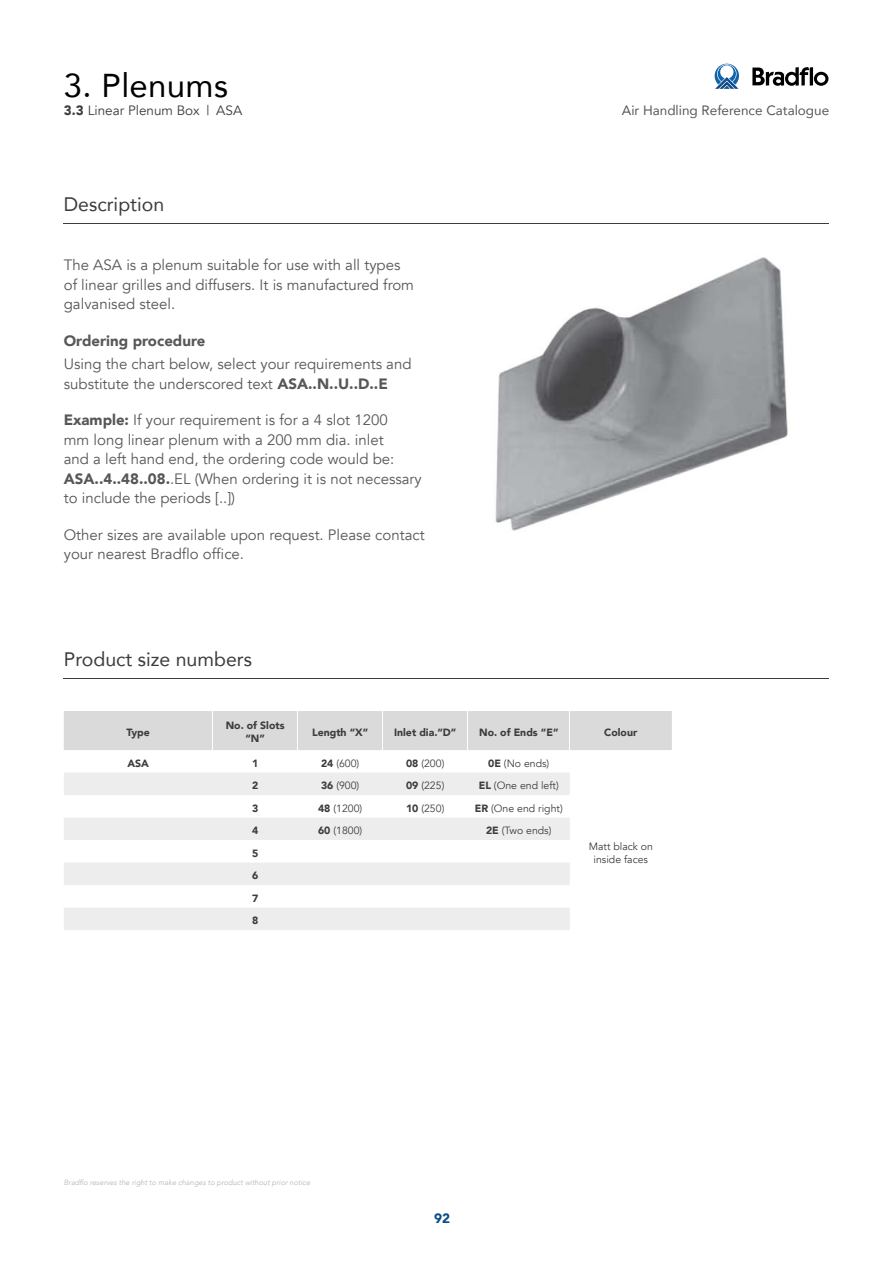
<style>
.page{position:relative;width:893px;height:1263px;background:#fff}
.page>*{position:absolute;margin:0;border:0;box-sizing:border-box;transform-origin:0 0}
.t1{font:33px "Avenir";letter-spacing:.01em;color:#000}
.t2{font:19.5px "Avenir";color:#3c3c3b}
.t3{font:15px/19.5px "Avenir";color:#575756}
.t4{font:900 15px "Avenir";color:#575756}
.t5{font:13.5px "Avenir";color:#575756}
.t6{font:13.5px "Avenir";color:#3c3c3b}
.t7{font:900 13.5px "Avenir";color:#0e4c89}
.t8{font:10.5px/13.5px "Avenir";color:#3c3c3b;text-align:center}
.t9{font:900 10.5px/22.5px "Avenir";color:#3c3c3b;text-align:center}
.t10{font:italic 300 7.5px "Avenir";color:#b2b2b2}
.s1{font-weight:900}
</style>
<div class="page">
<hr style="left:64px;top:679px;width:765px;height:1px;background:#3c3c3b">
<div style="left:64px;top:711px;width:608px;height:39px;background:#dadada"></div>
<svg style="left:64px;top:773px;width:506px;height:157px;fill:#ededed"></svg>
<hr style="left:212px;top:711px;width:1px;height:39px;background:#fff">
<hr style="left:297px;top:711px;width:1px;height:39px;background:#fff">
<hr style="left:382px;top:711px;width:1px;height:39px;background:#fff">
<hr style="left:467px;top:711px;width:1px;height:39px;background:#fff">
<hr style="left:569px;top:711px;width:1px;height:39px;background:#fff">
<hr style="left:64px;top:224px;width:765px;height:1px;background:#3c3c3b">
<img style="left:495px;top:257px;width:293px;height:274px">
<svg style="left:715px;top:64px;width:24px;height:25px"></svg>
<svg style="left:752px;top:67px;width:76px;height:19px"></svg>
<h1 class="t1" style="left:64px;top:64px;width:166px">3. Plenums</h1>
<p class="t6" style="left:64px;top:101px;width:180px"><span class="s1">3.3</span> Linear Plenum Box | ASA</p>
<h2 class="t2" style="left:64px;top:191px;width:102px">Description</h2>
<p class="t3" style="left:64px;top:256px;width:352px">The ASA is a plenum suitable for use with all types of linear grilles and diffusers. It is manufactured from galvanised steel.</p>
<p class="t4" style="left:64px;top:331px;width:143px">Ordering procedure</p>
<p class="t3" style="left:64px;top:355px;width:349px">Using the chart below, select your requirements and substitute the underscored text <span class="s1">ASA..N..U..D..E</span></p>
<p class="t3" style="left:64px;top:411px;width:359px"><span class="s1">Example:</span> If your requirement is for a 4 slot 1200<br>mm long linear plenum with a 200 mm dia. inlet<br>and a left hand end, the ordering code would be:<br><span class="s1">ASA..4..48..08.</span>.EL (When ordering it is not necessary to include the periods [..])</p>
<p class="t3" style="left:64px;top:525px;width:362px">Other sizes are available upon request. Please contact your nearest Bradflo office.</p>
<h2 class="t2" style="left:64px;top:646px;width:190px">Product size numbers</h2>
<p class="t5" style="left:622px;top:101px;width:209px">Air Handling Reference Catalogue</p>
<p class="t9" style="left:127px;top:721px;width:25px">Type</p>
<p class="t9" style="left:226px;top:719px;width:60px;line-height:13.5px">No. of Slots “N”</p>
<p class="t9" style="left:312px;top:721px;width:58px">Length “X”</p>
<p class="t9" style="left:394px;top:721px;width:64px">Inlet dia.“D”</p>
<p class="t9" style="left:479px;top:721px;width:81px">No. of Ends “E”</p>
<p class="t9" style="left:604px;top:721px;width:35px">Colour</p>
<p class="t9" style="left:127px;top:752px;width:23px">ASA</p>
<p class="t9" style="left:252px;top:752px;width:8px">1</p>
<p class="t8" style="left:321px;top:756px;width:40px"><span class="s1">24</span> (600)</p>
<p class="t8" style="left:406px;top:756px;width:40px"><span class="s1">08</span> (200)</p>
<p class="t8" style="left:488px;top:756px;width:63px"><span class="s1">0E</span> (No ends)</p>
<p class="t9" style="left:252px;top:774px;width:8px">2</p>
<p class="t8" style="left:321px;top:779px;width:40px"><span class="s1">36</span> (900)</p>
<p class="t8" style="left:406px;top:779px;width:40px"><span class="s1">09</span> (225)</p>
<p class="t8" style="left:479px;top:779px;width:81px"><span class="s1">EL</span> (One end left)</p>
<p class="t9" style="left:252px;top:797px;width:8px">3</p>
<p class="t8" style="left:318px;top:801px;width:46px"><span class="s1">48</span> (1200)</p>
<p class="t8" style="left:406px;top:801px;width:40px"><span class="s1">10</span> (250)</p>
<p class="t8" style="left:475px;top:801px;width:89px"><span class="s1">ER</span> (One end right)</p>
<p class="t9" style="left:252px;top:819px;width:8px">4</p>
<p class="t8" style="left:318px;top:824px;width:46px"><span class="s1">60</span> (1800)</p>
<p class="t8" style="left:486px;top:824px;width:67px"><span class="s1">2E</span> (Two ends)</p>
<p class="t9" style="left:252px;top:842px;width:8px;text-align:justify">5<br>6<br>7<br>8</p>
<p class="t8" style="left:589px;top:840px;width:66px">Matt black on inside faces</p>
<p class="t10" style="left:64px;top:1178px;width:248px">Bradflo reserves the right to make changes to product without prior notice</p>
<p class="t7" style="left:434px;top:1210px;width:17px">92</p>
</div>
